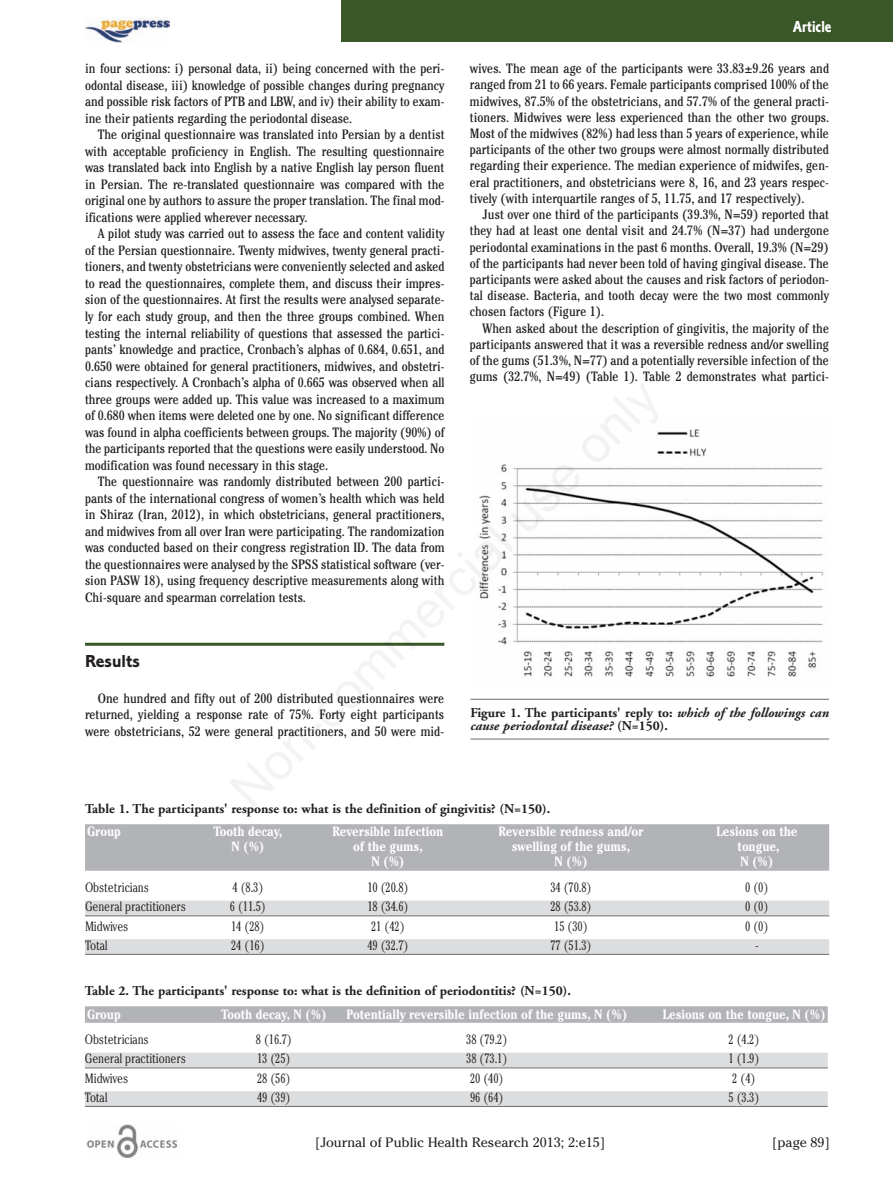
<style>
.page{position:relative;width:893px;height:1191px;background:#fff}
.page>*{position:absolute;margin:0;border:0;box-sizing:border-box;transform-origin:0 0}
.t1{font:18px "Corinthian Bold Plain";color:#231f20}
.t2{font:16.5px "Corinthian Bold Condensed Plain";color:#fff}
.t3{font:condensed 13.5px/16.5px "Cheltenham";color:#231f20;text-align:justify}
.t4{font:300 condensed 13.5px "Cheltenham";letter-spacing:-.01em;color:#231f20}
.t5{font:700 condensed 13.5px "Cheltenham";letter-spacing:-.01em;color:#fff}
.t6{font:700 13.5px "Adobe Garamond";color:#231f20}
.t7{font:italic 700 13.5px/13.5px "Adobe Garamond";color:#231f20}
.t8{font:13.5px "Cheltenham";color:#231f20}
.s1{font-style:normal}
</style>
<div class="page">
<div style="left:342px;top:0;width:551px;height:41px;background:#395728"></div>
<hr style="left:85px;top:643px;width:359px;height:3px;background:#395728">
<img style="left:85px;top:17px;width:85px;height:26px">
<img style="left:86px;top:1124px;width:92px;height:34px">
<div style="left:85px;top:824px;width:744px;height:16px;background:#b2b3b7"></div>
<div style="left:85px;top:839px;width:744px;height:16px;background:#b2b3b7"></div>
<div style="left:85px;top:854px;width:744px;height:16px;background:#b2b3b7"></div>
<div style="left:85px;top:900px;width:744px;height:15px;background:#dcdddf"></div>
<hr style="left:85px;top:915px;width:744px;height:1px;background:#6c6d70">
<div style="left:85px;top:939px;width:744px;height:15px;background:#dcdddf"></div>
<hr style="left:85px;top:954px;width:744px;height:1px;background:#6c6d70">
<div style="left:85px;top:1006px;width:743px;height:16px;background:#b2b3b7"></div>
<div style="left:85px;top:1052px;width:743px;height:15px;background:#dcdddf"></div>
<hr style="left:85px;top:1067px;width:743px;height:1px;background:#6c6d70">
<div style="left:85px;top:1091px;width:743px;height:15px;background:#dcdddf"></div>
<hr style="left:85px;top:1106px;width:743px;height:1px;background:#6c6d70">
<hr style="left:470px;top:699px;width:359px;height:1px;background:#6c6d70">
<hr style="left:470px;top:738px;width:359px;height:1px;background:#6c6d70">
<img style="left:477px;top:429px;width:346px;height:248px">
<p class="t3" style="left:85px;top:62px;width:361px">in four sections: i) personal data, ii) being concerned with the peri&shy;odontal disease, iii) knowledge of possible changes during pregnancy and possible risk factors of PTB and LBW, and iv) their ability to exam&shy;ine their patients regarding the periodontal disease.</p>
<p class="t3" style="left:85px;top:128px;width:361px;text-indent:13px">The original questionnaire was translated into Persian by a dentist with acceptable proficiency in English. The resulting questionnaire was translated back into English by a native English lay person fluent in Persian. The re-translated questionnaire was compared with the original one by authors to assure the proper translation. The final mod&shy;ifications were applied wherever necessary.</p>
<p class="t3" style="left:85px;top:227px;width:361px;text-indent:13px">A pilot study was carried out to assess the face and content validity of the Persian questionnaire. Twenty midwives, twenty general practi&shy;tioners, and twenty obstetricians were conveniently selected and asked to read the questionnaires, complete them, and discuss their impres&shy;sion of the questionnaires. At first the results were analysed separate&shy;ly for each study group, and then the three groups combined. When testing the internal reliability of questions that assessed the partici&shy;pants’ knowledge and practice, Cronbach’s alphas of 0.684, 0.651, and 0.650 were obtained for general practitioners, midwives, and obstetri&shy;cians respectively. A Cronbach’s alpha of 0.665 was observed when all three groups were added up. This value was increased to a maximum of 0.680 when items were deleted one by one. No significant difference was found in alpha coefficients between groups. The majority (90%) of the participants reported that the questions were easily understood. No modification was found necessary in this stage.</p>
<p class="t3" style="left:85px;top:474px;width:361px;text-indent:13px">The questionnaire was randomly distributed between 200 partici&shy;pants of the international congress of women’s health which was held in Shiraz (Iran, 2012), in which obstetricians, general practitioners, and midwives from all over Iran were participating. The randomization was conducted based on their congress registration ID. The data from the questionnaires were analysed by the SPSS statistical software (ver&shy;sion PASW 18), using frequency descriptive measurements along with Chi-square and spearman correlation tests.</p>
<h1 class="t1" style="left:85px;top:655px;width:56px">Results</h1>
<p class="t3" style="left:85px;top:691px;width:361px;text-indent:13px">One hundred and fifty out of 200 distributed questionnaires were returned, yielding a response rate of 75%. Forty eight participants were obstetricians, 52 were general practitioners, and 50 were mid-</p>
<p class="t2" style="left:793px;top:21px;width:40px">Article</p>
<p class="t3" style="left:470px;top:62px;width:361px">wives. The mean age of the participants were 33.83±9.26 years and ranged from 21 to 66 years. Female participants comprised 100% of the midwives, 87.5% of the obstetricians, and 57.7% of the general practi&shy;tioners. Midwives were less experienced than the other two groups.<br>Most of the midwives (82%) had less than 5 years of experience, while participants of the other two groups were almost normally distributed regarding their experience. The median experience of midwifes, gen&shy;eral practitioners, and obstetricians were 8, 16, and 23 years respec&shy;tively (with interquartile ranges of 5, 11.75, and 17 respectively).</p>
<p class="t3" style="left:470px;top:208px;width:361px;text-indent:13px">Just over one third of the participants (39.3%, N=59) reported that they had at least one dental visit and 24.7% (N=37) had undergone periodontal examinations in the past 6 months. Overall, 19.3% (N=29) of the participants had never been told of having gingival disease. The participants were asked about the causes and risk factors of periodon&shy;tal disease. Bacteria, and tooth decay were the two most commonly chosen factors (Figure 1).</p>
<p class="t3" style="left:470px;top:321px;width:361px;text-indent:13px">When asked about the description of gingivitis, the majority of the participants answered that it was a reversible redness and/or swelling of the gums (51.3%, N=77) and a potentially reversible infection of the gums (32.7%, N=49) (Table 1). Table 2 demonstrates what partici-</p>
<p class="t7" style="left:470px;top:707px;width:360px"><span class="s1">Figure 1. The participants' reply to:</span> which of the followings can cause periodontal disease? <span class="s1">(N=150).</span></p>
<p class="t6" style="left:85px;top:803px;width:467px">Table 1. The participants' response to: what is the definition of gingivitis? (N=150).</p>
<p class="t5" style="left:87px;top:827px;width:35px">Group</p>
<p class="t5" style="left:213px;top:827px;width:70px">Tooth decay,</p>
<p class="t5" style="left:332px;top:827px;width:112px">Reversible infection</p>
<p class="t5" style="left:499px;top:827px;width:146px">Reversible redness and/or</p>
<p class="t5" style="left:716px;top:827px;width:83px">Lesions on the</p>
<p class="t5" style="left:231px;top:842px;width:35px">N (%)</p>
<p class="t5" style="left:353px;top:842px;width:71px">of the gums,</p>
<p class="t5" style="left:512px;top:842px;width:120px">swelling of the gums,</p>
<p class="t5" style="left:738px;top:842px;width:43px">tongue,</p>
<p class="t5" style="left:371px;top:857px;width:35px">N (%)</p>
<p class="t5" style="left:554px;top:857px;width:35px">N (%)</p>
<p class="t5" style="left:740px;top:857px;width:35px">N (%)</p>
<p class="t4" style="left:85px;top:882px;width:65px">Obstetricians</p>
<p class="t4" style="left:232px;top:882px;width:33px">4 (8.3)</p>
<p class="t4" style="left:367px;top:882px;width:43px">10 (20.8)</p>
<p class="t4" style="left:550px;top:882px;width:43px">34 (70.8)</p>
<p class="t4" style="left:745px;top:882px;width:25px">0 (0)</p>
<p class="t4" style="left:85px;top:902px;width:103px">General practitioners</p>
<p class="t4" style="left:230px;top:902px;width:38px">6 (11.5)</p>
<p class="t4" style="left:367px;top:902px;width:43px">18 (34.6)</p>
<p class="t4" style="left:550px;top:902px;width:43px">28 (53.8)</p>
<p class="t4" style="left:745px;top:902px;width:25px">0 (0)</p>
<p class="t4" style="left:85px;top:921px;width:45px">Midwives</p>
<p class="t4" style="left:231px;top:921px;width:35px">14 (28)</p>
<p class="t4" style="left:371px;top:921px;width:35px">21 (42)</p>
<p class="t4" style="left:554px;top:921px;width:35px">15 (30)</p>
<p class="t4" style="left:745px;top:921px;width:25px">0 (0)</p>
<p class="t4" style="left:85px;top:940px;width:24px">Total</p>
<p class="t4" style="left:231px;top:940px;width:35px">24 (16)</p>
<p class="t4" style="left:367px;top:940px;width:43px">49 (32.7)</p>
<p class="t4" style="left:550px;top:940px;width:43px">77 (51.3)</p>
<p class="t4" style="left:755px;top:940px;width:5px">-</p>
<p class="t6" style="left:85px;top:985px;width:487px">Table 2. The participants' response to: what is the definition of periodontitis? (N=150).</p>
<p class="t5" style="left:87px;top:1009px;width:35px">Group</p>
<p class="t5" style="left:221px;top:1009px;width:107px">Tooth decay, N (%)</p>
<p class="t5" style="left:347px;top:1009px;width:282px">Potentially reversible infection of the gums, N (%)</p>
<p class="t5" style="left:662px;top:1009px;width:165px">Lesions on the tongue, N (%)</p>
<p class="t4" style="left:85px;top:1034px;width:65px">Obstetricians</p>
<p class="t4" style="left:256px;top:1034px;width:38px">8 (16.7)</p>
<p class="t4" style="left:466px;top:1034px;width:43px">38 (79.2)</p>
<p class="t4" style="left:728px;top:1034px;width:33px">2 (4.2)</p>
<p class="t4" style="left:85px;top:1054px;width:103px">General practitioners</p>
<p class="t4" style="left:257px;top:1054px;width:35px">13 (25)</p>
<p class="t4" style="left:466px;top:1054px;width:43px">38 (73.1)</p>
<p class="t4" style="left:728px;top:1054px;width:33px">1 (1.9)</p>
<p class="t4" style="left:85px;top:1073px;width:45px">Midwives</p>
<p class="t4" style="left:257px;top:1073px;width:35px">28 (56)</p>
<p class="t4" style="left:470px;top:1073px;width:35px">20 (40)</p>
<p class="t4" style="left:732px;top:1073px;width:25px">2 (4)</p>
<p class="t4" style="left:85px;top:1092px;width:24px">Total</p>
<p class="t4" style="left:257px;top:1092px;width:35px">49 (39)</p>
<p class="t4" style="left:470px;top:1092px;width:35px">96 (64)</p>
<p class="t4" style="left:728px;top:1092px;width:33px">5 (3.3)</p>
<p class="t8" style="left:315px;top:1134px;width:292px">[Journal of Public Health Research 2013; 2:e15]</p>
<p class="t8" style="left:772px;top:1134px;width:59px">[page 89]</p>
</div>
